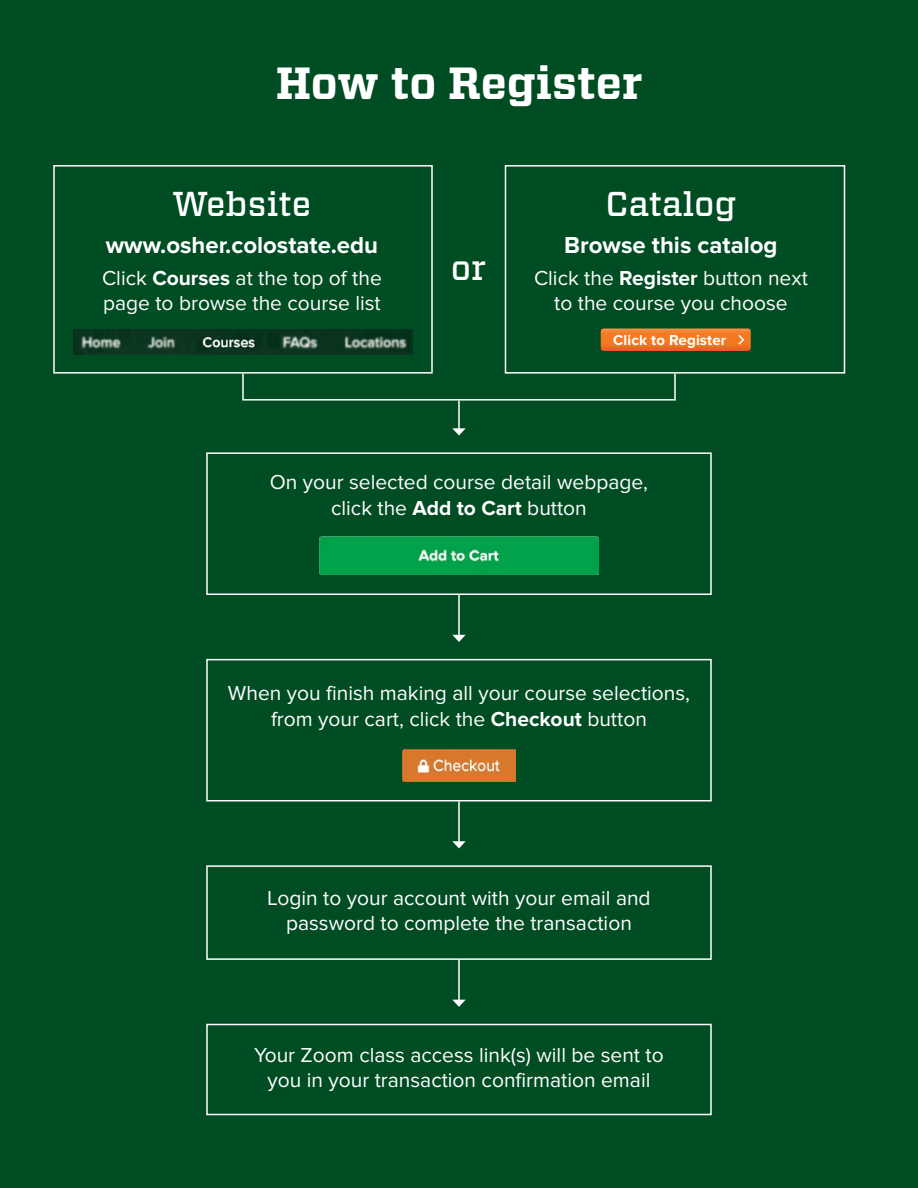
<style>
.page{position:relative;width:918px;height:1188px;background:#004c23}
.page>*{position:absolute;margin:0;border:0;box-sizing:border-box;transform-origin:0 0}
.t1{font:700 45px "Vitesse";color:#fff}
.t2{font:500 34.5px "Vitesse";color:#fff}
.t3{font:700 24px "Proxima Nova";color:#fff}
.t4{font:21px/25.2px "Proxima Nova";color:#fff;text-align:center}
.t5{font:700 15px "Proxima Nova";letter-spacing:.01em;color:#fff}
.s1{font-weight:700}
</style>
<div class="page">
<div style="left:206px;top:865px;width:506px;height:95px;border:2px solid #fff"></div>
<div style="left:206px;top:1024px;width:506px;height:91px;border:2px solid #fff"></div>
<div style="left:505px;top:165px;width:340px;height:209px;border:2px solid #fff"></div>
<div style="left:206px;top:452px;width:506px;height:143px;border:2px solid #fff"></div>
<img style="left:319px;top:537px;width:280px;height:38px">
<div style="left:53px;top:165px;width:380px;height:209px;border:2px solid #fff"></div>
<img style="left:74px;top:329px;width:339px;height:26px">
<div style="left:206px;top:659px;width:506px;height:142px;border:2px solid #fff"></div>
<img style="left:403px;top:749px;width:112px;height:32px">
<hr style="left:458px;top:595px;width:2px;height:40px;background:#fff">
<svg style="left:452px;top:635px;width:14px;height:7px"></svg>
<hr style="left:458px;top:401px;width:2px;height:28px;background:#fff">
<svg style="left:452px;top:428px;width:14px;height:8px"></svg>
<hr style="left:458px;top:801px;width:2px;height:41px;background:#fff">
<svg style="left:452px;top:841px;width:14px;height:7px"></svg>
<hr style="left:458px;top:960px;width:2px;height:40px;background:#fff">
<svg style="left:452px;top:1000px;width:14px;height:7px"></svg>
<svg style="left:242px;top:372px;width:434px;height:29px"></svg>
<svg style="left:601px;top:328px;width:150px;height:23px;background:#ec7627"></svg>
<h1 class="t1" style="left:276px;top:53px;width:368px">How to Register</h1>
<h2 class="t2" style="left:173px;top:181px;width:140px">Website</h2>
<p class="t3" style="left:106px;top:231px;width:274px">www.osher.colostate.edu</p>
<p class="t4" style="left:102px;top:266px;width:281px;text-align:left">Click <span class="s1">Courses</span> at the top of the page to browse the course list</p>
<h2 class="t2" style="left:451px;top:245px;width:37px">or</h2>
<h2 class="t2" style="left:606px;top:181px;width:132px">Catalog</h2>
<p class="t3" style="left:564px;top:231px;width:215px">Browse this catalog</p>
<p class="t4" style="left:534px;top:266px;width:275px">Click the <span class="s1">Register</span> button next to the course you choose</p>
<p class="t5" style="left:613px;top:331px;width:115px">Click to Register</p>
<p class="t4" style="left:270px;top:470px;width:380px">On your selected course detail webpage, click the <span class="s1">Add to Cart</span> button</p>
<p class="t4" style="left:228px;top:681px;width:464px">When you finish making all your course selections, from your cart, click the <span class="s1">Checkout</span> button</p>
<p class="t4" style="left:267px;top:886px;width:385px">Login to your account with your email and password to complete the transaction</p>
<p class="t4" style="left:254px;top:1043px;width:411px">Your Zoom class access link(s) will be sent to you in your transaction confirmation email</p>
</div>
